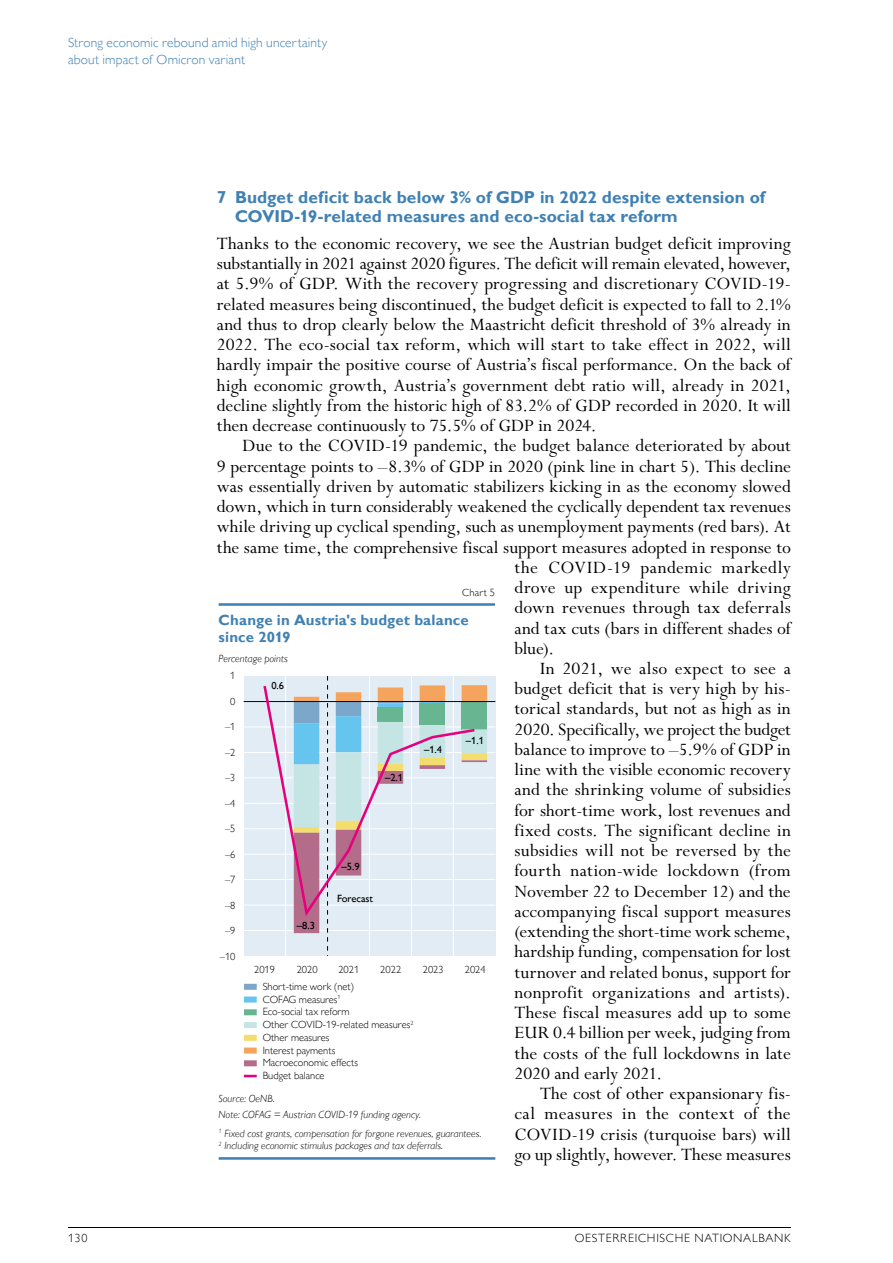
<style>
.page{position:relative;width:893px;height:1263px;background:#fff}
.page>*{position:absolute;margin:0;border:0;box-sizing:border-box;transform-origin:0 0}
.t1{font:19.5px/20.2px "Perpetua Std";letter-spacing:.005em;color:#000;text-align:justify}
.t2{font:19.5px "Perpetua Std";letter-spacing:-.015em;color:#000}
.t3{font:19.5px "Perpetua Std";letter-spacing:.025em;color:#000}
.t4{font:700 17.25px/19.5px "Gill Sans MT Pro";letter-spacing:.005em;color:#4081b3}
.t5{font:700 15px/17px "Gill Sans MT Pro";letter-spacing:.005em;color:#4081b3}
.t6{font:300 13.5px/16.5px "Gill Sans MT Pro";letter-spacing:.01em;color:#4081b3}
.t7{font:300 12px "Gill Sans MT Pro";letter-spacing:.06em;color:#000}
.t8{font:300 10.5px/12.8px "Gill Sans MT Pro";color:#000}
.t9{font:italic 300 10.5px/16.8px "Gill Sans MT Pro";letter-spacing:.005em;color:#000}
.t10{font:500 10.5px "Gill Sans MT Pro";color:#000}
</style>
<div class="page">
<hr style="left:68px;top:1227px;width:723px;height:1px;background:#000">
<hr style="left:219px;top:603px;width:276px;height:3px;background:#4081b3">
<hr style="left:219px;top:1157px;width:276px;height:3px;background:#4081b3">
<div style="left:244px;top:984px;width:13px;height:6px;background:#7aa7ca"></div>
<div style="left:244px;top:996px;width:13px;height:6px;background:#66c5ee"></div>
<div style="left:244px;top:1009px;width:13px;height:6px;background:#68b592"></div>
<div style="left:244px;top:1022px;width:13px;height:6px;background:#c5e5e5"></div>
<div style="left:244px;top:1035px;width:13px;height:6px;background:#f4dd6f"></div>
<div style="left:244px;top:1047px;width:13px;height:6px;background:#f4a45d"></div>
<div style="left:244px;top:1060px;width:13px;height:6px;background:#b36c89"></div>
<svg style="left:244px;top:1075px;width:13px;height:2px"></svg>
<div style="left:244px;top:676px;width:251px;height:280px;background:#e2ecf4"></div>
<hr style="left:244px;top:726px;width:251px;height:1px;background:#fff">
<hr style="left:244px;top:752px;width:251px;height:1px;background:#fff">
<hr style="left:244px;top:777px;width:251px;height:1px;background:#fff">
<hr style="left:244px;top:803px;width:251px;height:1px;background:#fff">
<hr style="left:244px;top:828px;width:251px;height:1px;background:#fff">
<hr style="left:244px;top:854px;width:251px;height:1px;background:#fff">
<hr style="left:244px;top:879px;width:251px;height:1px;background:#fff">
<hr style="left:244px;top:905px;width:251px;height:1px;background:#fff">
<hr style="left:244px;top:930px;width:251px;height:1px;background:#fff">
<hr style="left:285px;top:676px;width:1px;height:280px;background:#fff">
<hr style="left:244px;top:701px;width:251px;height:1px;background:#030a0d">
<svg style="left:262px;top:685px;width:32px;height:234px"></svg>
<svg style="left:294px;top:676px;width:193px;height:280px"></svg>
<p class="t6" style="left:68px;top:34px;width:261px">Strong economic rebound amid high uncertainty about impact of Omicron variant</p>
<p class="t4" style="left:235px;top:187px;width:532px;text-indent:-18px">7 Budget deficit back below 3% of GDP in 2022 despite extension of<br>COVID-19-related measures and eco-social tax reform</p>
<p class="t1" style="left:217px;top:234px;width:576px">Thanks to the economic recovery, we see the Austrian budget deficit improving substantially in 2021 against 2020 figures. The deficit will remain elevated, however, at 5.9% of GDP. With the recovery progressing and discretionary COVID-19- related measures being discontinued, the budget deficit is expected to fall to 2.1% and thus to drop clearly below the Maastricht deficit threshold of 3% already in 2022. The eco-social tax reform, which will start to take effect in 2022, will hardly impair the positive course of Austria’s fiscal performance. On the back of high economic growth, Austria’s government debt ratio will, already in 2021, decline slightly from the historic high of 83.2% of GDP recorded in 2020. It will then decrease continuously to 75.5% of GDP in 2024.</p>
<p class="t1" style="left:242px;top:436px;width:550px">Due to the COVID-19 pandemic, the budget balance deteriorated by about</p>
<p class="t1" style="left:217px;top:456px;width:576px">9 percentage points to –8.3% of GDP in 2020 (pink line in chart 5). This decline</p>
<p class="t1" style="left:217px;top:477px;width:576px">was essentially driven by automatic stabilizers kicking in as the economy slowed</p>
<p class="t1" style="left:217px;top:497px;width:576px">down, which in turn considerably weakened the cyclically dependent tax revenues</p>
<p class="t1" style="left:217px;top:517px;width:576px">while driving up cyclical spending, such as unemployment payments (red bars). At</p>
<p class="t1" style="left:217px;top:537px;width:576px">the same time, the comprehensive fiscal support measures adopted in response to</p>
<p class="t1" style="left:514px;top:558px;width:278px">the COVID-19 pandemic markedly</p>
<p class="t1" style="left:514px;top:578px;width:278px">drove up expenditure while driving</p>
<p class="t1" style="left:514px;top:598px;width:278px">down revenues through tax deferrals</p>
<p class="t1" style="left:514px;top:618px;width:278px">and tax cuts (bars in different shades of</p>
<p class="t1" style="left:514px;top:639px;width:41px">blue).</p>
<p class="t1" style="left:540px;top:659px;width:252px">In 2021, we also expect to see a</p>
<p class="t1" style="left:514px;top:679px;width:278px">budget deficit that is very high by his-</p>
<p class="t1" style="left:514px;top:699px;width:278px">torical standards, but not as high as in</p>
<p class="t2" style="left:514px;top:719px;width:278px">2020. Specifically, we project the budget</p>
<p class="t1" style="left:514px;top:740px;width:278px">balance to improve to –5.9% of GDP in</p>
<p class="t1" style="left:514px;top:760px;width:278px">line with the visible economic recovery</p>
<p class="t1" style="left:514px;top:780px;width:278px">and the shrinking volume of subsidies</p>
<p class="t1" style="left:514px;top:801px;width:278px">for short-time work, lost revenues and</p>
<p class="t1" style="left:514px;top:821px;width:278px">fixed costs. The significant decline in</p>
<p class="t1" style="left:514px;top:841px;width:278px">subsidies will not be reversed by the</p>
<p class="t1" style="left:514px;top:861px;width:278px">fourth nation-wide lockdown (from</p>
<p class="t1" style="left:514px;top:882px;width:278px">November 22 to December 12) and the</p>
<p class="t1" style="left:514px;top:902px;width:278px">accompanying fiscal support measures</p>
<p class="t1" style="left:514px;top:922px;width:278px">(extending the short-time work scheme,</p>
<p class="t1" style="left:514px;top:942px;width:278px">hardship funding, compensation for lost</p>
<p class="t1" style="left:514px;top:962px;width:278px">turnover and related bonus, support for</p>
<p class="t1" style="left:514px;top:983px;width:278px">nonprofit organizations and artists).</p>
<p class="t1" style="left:514px;top:1003px;width:278px">These fiscal measures add up to some</p>
<p class="t1" style="left:514px;top:1023px;width:278px">EUR 0.4 billion per week, judging from</p>
<p class="t1" style="left:514px;top:1043px;width:278px">the costs of the full lockdowns in late</p>
<p class="t1" style="left:514px;top:1064px;width:149px">2020 and early 2021.</p>
<p class="t1" style="left:540px;top:1084px;width:252px">The cost of other expansionary fis-</p>
<p class="t3" style="left:514px;top:1103px;width:278px">cal measures in the context of the</p>
<p class="t1" style="left:514px;top:1124px;width:278px">COVID-19 crisis (turquoise bars) will</p>
<p class="t1" style="left:514px;top:1145px;width:278px">go up slightly, however. These measures</p>
<p class="t8" style="left:462px;top:586px;width:34px">Chart 5</p>
<p class="t5" style="left:219px;top:611px;width:252px">Change in Austria's budget balance since 2019</p>
<p class="t9" style="left:219px;top:650px;width:71px">Percentage points</p>
<p class="t8" style="left:230px;top:669px;width:7px">1</p>
<p class="t8" style="left:230px;top:695px;width:7px">0</p>
<p class="t8" style="left:225px;top:720px;width:12px">–1</p>
<p class="t8" style="left:225px;top:746px;width:12px">–2</p>
<p class="t8" style="left:225px;top:771px;width:12px">–3</p>
<p class="t8" style="left:225px;top:797px;width:12px">–4</p>
<p class="t8" style="left:225px;top:822px;width:12px">–5</p>
<p class="t8" style="left:225px;top:848px;width:12px">–6</p>
<p class="t8" style="left:225px;top:873px;width:12px">–7</p>
<p class="t8" style="left:225px;top:899px;width:12px">–8</p>
<p class="t8" style="left:225px;top:924px;width:12px">–9</p>
<p class="t8" style="left:220px;top:950px;width:17px">–10</p>
<p class="t8" style="left:254px;top:963px;width:22px">2019</p>
<p class="t10" style="left:271px;top:679px;width:14px">0.6</p>
<p class="t10" style="left:466px;top:734px;width:20px">–1.1</p>
<p class="t10" style="left:424px;top:743px;width:20px">–1.4</p>
<p class="t10" style="left:385px;top:771px;width:20px">–2.1</p>
<p class="t10" style="left:342px;top:860px;width:20px">–5.9</p>
<p class="t10" style="left:337px;top:892px;width:38px">Forecast</p>
<p class="t10" style="left:297px;top:920px;width:20px">–8.3</p>
<p class="t8" style="left:297px;top:963px;width:22px">2020</p>
<p class="t8" style="left:338px;top:963px;width:22px">2021</p>
<p class="t8" style="left:380px;top:963px;width:22px">2022</p>
<p class="t8" style="left:423px;top:963px;width:22px">2023</p>
<p class="t8" style="left:465px;top:963px;width:22px">2024</p>
<p class="t8" style="left:263px;top:980px;width:152px">Short-time work (net)<br>COFAG measures<sup>1<br></sup>Eco-social tax reform<br>Other COVID-19-related measures<sup>2<br></sup>Other measures<br>Interest payments<br>Macroeconomic effects<br>Budget balance</p>
<p class="t9" style="left:219px;top:1089px;width:204px">Source: OeNB.<br>Note: COFAG = Austrian COVID-19 funding agency.</p>
<p class="t9" style="left:219px;top:1137px;width:226px"><sup>2</sup> Including economic stimulus packages and tax deferrals.</p>
<p class="t9" style="left:219px;top:1124px;width:264px"><sup>1</sup> Fixed cost grants, compensation for forgone revenues, guarantees.</p>
<p class="t7" style="left:68px;top:1231px;width:21px">130</p>
<p class="t7" style="left:575px;top:1231px;width:218px">OESTERREICHISCHE NATIONALBANK</p>
</div>
